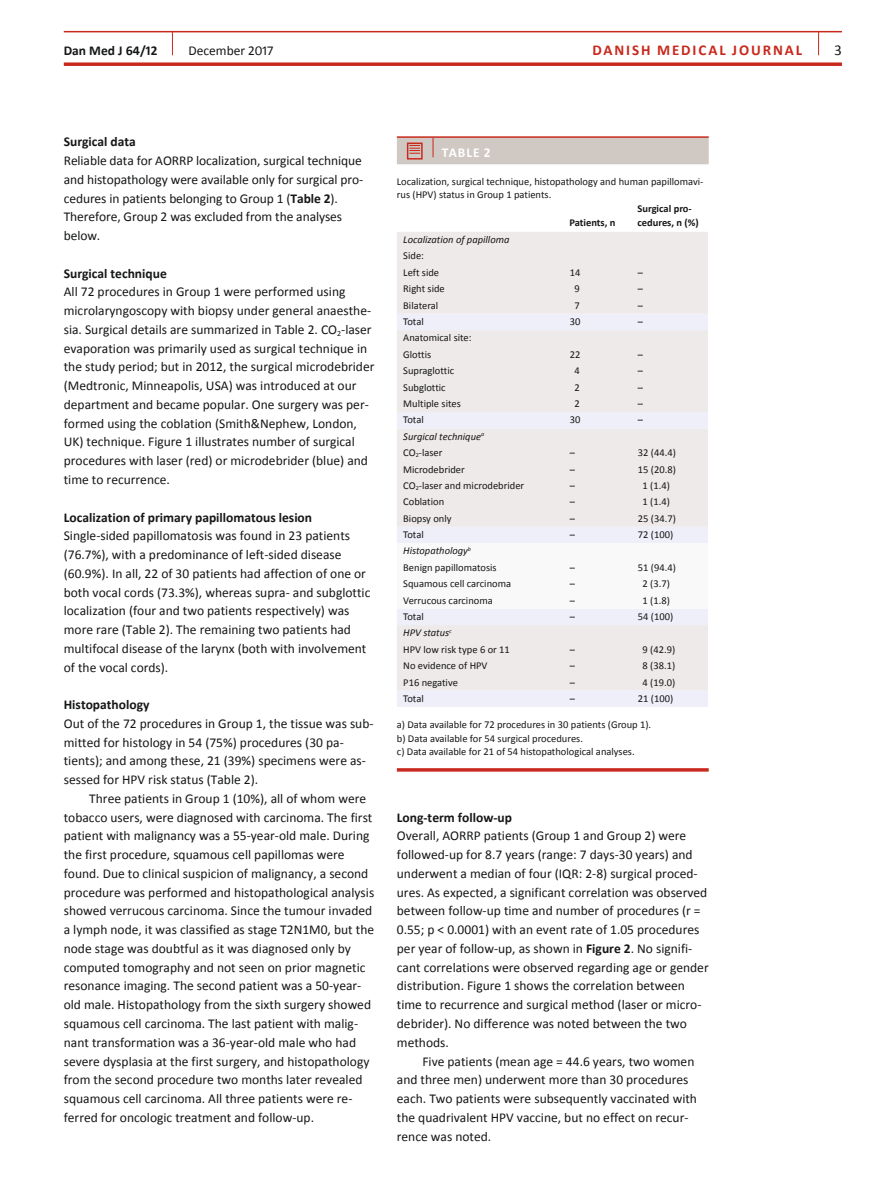
<style>
.page{position:relative;width:893px;height:1191px;background:#fff}
.page>*{position:absolute;margin:0;border:0;box-sizing:border-box;transform-origin:0 0}
.t1{font:700 15px "Calibri";letter-spacing:.125em;color:#c9291c}
.t2{font:15px "Calibri";color:#151616}
.t3{font:13.5px/18.8px "Calibri";color:#151616}
.t4{font:700 13.5px "Calibri";color:#151616}
.t5{font:700 13.5px "Calibri";letter-spacing:.075em;color:#fff}
.t6{font:10.5px/16.4px "Calibri";color:#151616}
.t7{font:italic 10.5px/16.4px "Calibri";color:#151616}
.t8{font:700 10.5px/13.5px "Calibri";color:#151616}
.s1{font-weight:700}
.s2{font-style:normal}
.s3{font-style:italic}
</style>
<div class="page">
<hr style="left:64px;top:31px;width:778px;height:1px;background:#c9291c">
<svg style="left:64px;top:62px;width:778px;height:4px;background:#d0453a"></svg>
<svg style="left:172px;top:32px;width:1px;height:23px"></svg>
<svg style="left:818px;top:32px;width:1px;height:23px"></svg>
<hr style="left:433px;top:136px;width:276px;height:2px;background:#c9291c">
<hr style="left:397px;top:136px;width:36px;height:2px;background:#c9291c">
<div style="left:397px;top:137px;width:312px;height:27px;background:#d0c8c3"></div>
<div style="left:397px;top:232px;width:311px;height:82px;background:#eeeae9"></div>
<svg style="left:397px;top:314px;width:311px;height:393px;background:#eeebed"></svg>
<svg style="left:397px;top:543px;width:311px;height:65px"></svg>
<hr style="left:397px;top:768px;width:312px;height:3px;background:#c9291c">
<p class="t4" style="left:64px;top:42px;width:95px">Dan Med J 64/12</p>
<p class="t3" style="left:188px;top:41px;width:86px">December 2017</p>
<p class="t1" style="left:592px;top:41px;width:211px">DANISH MEDICAL JOURNAL</p>
<p class="t2" style="left:835px;top:41px;width:9px">3</p>
<p class="t4" style="left:64px;top:133px;width:74px">Surgical data</p>
<p class="t3" style="left:64px;top:151px;width:300px">Reliable data for AORRP localization, surgical technique and histopathology were available only for surgical pro&shy;cedures in patients belonging to Group 1 (<span class="s1">Table 2</span>).<br>Therefore, Group 2 was excluded from the analyses below.</p>
<p class="t4" style="left:64px;top:265px;width:105px">Surgical technique</p>
<p class="t3" style="left:64px;top:282px;width:312px">All 72 procedures in Group 1 were performed using microlaryngoscopy with biopsy under general anaesthe&shy;sia. Surgical details are summarized in Table 2. CO<sub>2</sub>-laser evaporation was primarily used as surgical technique in the study period; but in 2012, the surgical microdebrider (Medtronic, Minneapolis, USA) was introduced at our department and became popular. One surgery was per&shy;formed using the coblation (Smith&amp;Nephew, London, UK) technique. Figure 1 illustrates number of surgical procedures with laser (red) or microdebrider (blue) and time to recurrence.</p>
<p class="t4" style="left:64px;top:508px;width:250px">Localization of primary papillomatous lesion</p>
<p class="t3" style="left:64px;top:526px;width:308px">Single-sided papillomatosis was found in 23 patients (76.7%), with a predominance of left-sided disease (60.9%). In all, 22 of 30 patients had affection of one or both vocal cords (73.3%), whereas supra- and subglottic localization (four and two patients respectively) was more rare (Table 2). The remaining two patients had multifocal disease of the larynx (both with involvement of the vocal cords).</p>
<p class="t4" style="left:64px;top:696px;width:87px">Histopathology</p>
<p class="t3" style="left:64px;top:713px;width:311px">Out of the 72 procedures in Group 1, the tissue was sub&shy;mitted for histology in 54 (75%) procedures (30 pa&shy;tients); and among these, 21 (39%) specimens were as&shy;sessed for HPV risk status (Table 2).</p>
<p class="t3" style="left:64px;top:788px;width:312px;text-indent:26px">Three patients in Group 1 (10%), all of whom were tobacco users, were diagnosed with carcinoma. The first patient with malignancy was a 55-year-old male. During the first procedure, squamous cell papillomas were found. Due to clinical suspicion of malignancy, a second procedure was performed and histopathological analysis showed verrucous carcinoma. Since the tumour invaded a lymph node, it was classified as stage T2N1M0, but the node stage was doubtful as it was diagnosed only by computed tomography and not seen on prior magnetic resonance imaging. The second patient was a 50-year&shy;old male. Histopathology from the sixth surgery showed squamous cell carcinoma. The last patient with malig&shy;nant transformation was a 36-year-old male who had severe dysplasia at the first surgery, and histopathology from the second procedure two months later revealed squamous cell carcinoma. All three patients were re&shy;ferred for oncologic treatment and follow-up.</p>
<p class="t5" style="left:442px;top:144px;width:50px">TABLE 2</p>
<p class="t6" style="left:397px;top:174px;width:308px;line-height:13.5px">Localization, surgical technique, histopathology and human papillomavi&shy;rus (HPV) status in Group 1 patients.</p>
<p class="t8" style="left:569px;top:215px;width:48px">Patients, n</p>
<p class="t8" style="left:637px;top:202px;width:63px">Surgical pro&shy;cedures, n (%)</p>
<p class="t7" style="left:403px;top:231px;width:108px">Localization of papilloma</p>
<p class="t6" style="left:403px;top:247px;width:37px">Side:<br>Left side</p>
<p class="t6" style="left:570px;top:264px;width:12px">14</p>
<p class="t6" style="left:638px;top:264px;width:7px">–</p>
<p class="t6" style="left:403px;top:280px;width:43px">Right side</p>
<p class="t6" style="left:575px;top:280px;width:7px">9</p>
<p class="t6" style="left:638px;top:280px;width:7px">–</p>
<p class="t6" style="left:403px;top:296px;width:36px">Bilateral</p>
<p class="t6" style="left:575px;top:296px;width:7px">7</p>
<p class="t6" style="left:638px;top:296px;width:7px">–</p>
<p class="t6" style="left:403px;top:313px;width:22px">Total</p>
<p class="t6" style="left:570px;top:313px;width:12px">30</p>
<p class="t6" style="left:638px;top:313px;width:7px">–</p>
<p class="t6" style="left:403px;top:329px;width:70px">Anatomical site:<br>Glottis</p>
<p class="t6" style="left:570px;top:346px;width:12px">22</p>
<p class="t6" style="left:638px;top:346px;width:7px">–</p>
<p class="t6" style="left:403px;top:362px;width:52px">Supraglottic</p>
<p class="t6" style="left:575px;top:362px;width:7px">4</p>
<p class="t6" style="left:638px;top:362px;width:7px">–</p>
<p class="t6" style="left:403px;top:378px;width:44px">Subglottic</p>
<p class="t6" style="left:575px;top:378px;width:7px">2</p>
<p class="t6" style="left:638px;top:378px;width:7px">–</p>
<p class="t6" style="left:403px;top:395px;width:59px">Multiple sites</p>
<p class="t6" style="left:575px;top:395px;width:7px">2</p>
<p class="t6" style="left:638px;top:395px;width:7px">–</p>
<p class="t6" style="left:403px;top:411px;width:22px">Total</p>
<p class="t6" style="left:570px;top:411px;width:12px">30</p>
<p class="t6" style="left:638px;top:411px;width:7px">–</p>
<p class="t7" style="left:403px;top:427px;width:82px">Surgical technique<sup>a<br></sup><span class="s2">CO</span><sub>2</sub><span class="s2">-laser</span></p>
<p class="t6" style="left:570px;top:444px;width:7px">–</p>
<p class="t6" style="left:638px;top:444px;width:39px">32 (44.4)</p>
<p class="t6" style="left:403px;top:460px;width:63px">Microdebrider</p>
<p class="t6" style="left:570px;top:460px;width:7px">–</p>
<p class="t6" style="left:638px;top:460px;width:39px">15 (20.8)</p>
<p class="t6" style="left:403px;top:477px;width:122px">CO<sub>2</sub>-laser and microdebrider</p>
<p class="t6" style="left:570px;top:477px;width:7px">–</p>
<p class="t6" style="left:643px;top:477px;width:29px">1 (1.4)</p>
<p class="t6" style="left:403px;top:493px;width:42px">Coblation</p>
<p class="t6" style="left:570px;top:493px;width:7px">–</p>
<p class="t6" style="left:643px;top:493px;width:29px">1 (1.4)</p>
<p class="t6" style="left:403px;top:509px;width:50px">Biopsy only</p>
<p class="t6" style="left:570px;top:509px;width:7px">–</p>
<p class="t6" style="left:638px;top:509px;width:39px">25 (34.7)</p>
<p class="t6" style="left:403px;top:526px;width:22px">Total</p>
<p class="t6" style="left:570px;top:526px;width:7px">–</p>
<p class="t6" style="left:638px;top:526px;width:37px">72 (100)</p>
<p class="t6" style="left:403px;top:542px;width:95px"><span class="s3">Histopathology</span><sup>b<br></sup>Benign papillomatosis</p>
<p class="t6" style="left:570px;top:558px;width:7px">–</p>
<p class="t6" style="left:638px;top:558px;width:39px">51 (94.4)</p>
<p class="t6" style="left:403px;top:575px;width:109px">Squamous cell carcinoma</p>
<p class="t6" style="left:570px;top:575px;width:7px">–</p>
<p class="t6" style="left:643px;top:575px;width:29px">2 (3.7)</p>
<p class="t6" style="left:403px;top:591px;width:91px">Verrucous carcinoma</p>
<p class="t6" style="left:570px;top:591px;width:7px">–</p>
<p class="t6" style="left:643px;top:591px;width:29px">1 (1.8)</p>
<p class="t6" style="left:403px;top:608px;width:22px">Total</p>
<p class="t6" style="left:570px;top:608px;width:7px">–</p>
<p class="t6" style="left:638px;top:608px;width:37px">54 (100)</p>
<p class="t6" style="left:403px;top:624px;width:108px"><span class="s3">HPV status</span><sup>c<br></sup>HPV low risk type 6 or 11</p>
<p class="t6" style="left:570px;top:640px;width:7px">–</p>
<p class="t6" style="left:643px;top:640px;width:34px">9 (42.9)</p>
<p class="t6" style="left:403px;top:657px;width:86px">No evidence of HPV</p>
<p class="t6" style="left:570px;top:657px;width:7px">–</p>
<p class="t6" style="left:643px;top:657px;width:34px">8 (38.1)</p>
<p class="t6" style="left:403px;top:673px;width:56px">P16 negative</p>
<p class="t6" style="left:570px;top:673px;width:7px">–</p>
<p class="t6" style="left:643px;top:673px;width:34px">4 (19.0)</p>
<p class="t6" style="left:403px;top:689px;width:22px">Total</p>
<p class="t6" style="left:570px;top:689px;width:7px">–</p>
<p class="t6" style="left:638px;top:689px;width:37px">21 (100)</p>
<p class="t6" style="left:397px;top:717px;width:256px;line-height:13.5px">a) Data available for 72 procedures in 30 patients (Group 1). b) Data available for 54 surgical procedures.<br>c) Data available for 21 of 54 histopathological analyses.</p>
<p class="t4" style="left:397px;top:809px;width:117px">Long-term follow-up</p>
<p class="t3" style="left:397px;top:826px;width:313px">Overall, AORRP patients (Group 1 and Group 2) were followed-up for 8.7 years (range: 7 days-30 years) and underwent a median of four (IQR: 2-8) surgical proced&shy;ures. As expected, a significant correlation was observed between follow-up time and number of procedures (r = 0.55; p &lt; 0.0001) with an event rate of 1.05 procedures per year of follow-up, as shown in <span class="s1">Figure 2</span>. No signifi&shy;cant correlations were observed regarding age or gender distribution. Figure 1 shows the correlation between time to recurrence and surgical method (laser or micro&shy;debrider). No difference was noted between the two methods.</p>
<p class="t3" style="left:397px;top:1051px;width:302px;text-indent:26px">Five patients (mean age = 44.6 years, two women and three men) underwent more than 30 procedures each. Two patients were subsequently vaccinated with the quadrivalent HPV vaccine, but no effect on recur&shy;rence was noted.</p>
</div>
